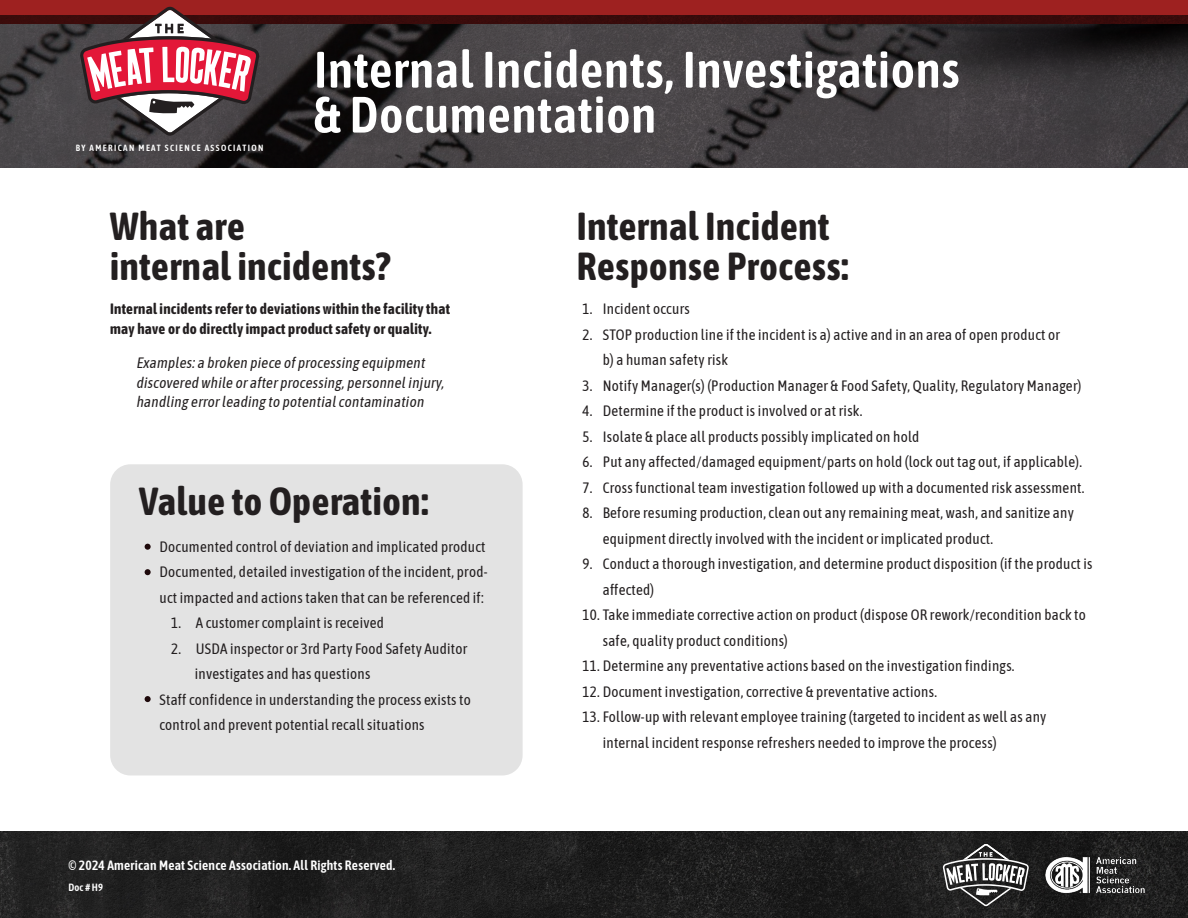
<style>
.page{position:relative;width:1188px;height:918px;background:#fff}
.page>*{position:absolute;margin:0;border:0;box-sizing:border-box;transform-origin:0 0}
.t1{font:600 51px/45px "Asap Condensed";letter-spacing:.02em;color:#fff}
.t2{font:700 39px/40.5px "Asap Condensed";letter-spacing:.02em;color:#231f20}
.t3{font:15px/25.5px "Asap Condensed";letter-spacing:.02em;color:#231f20}
.t4{font:italic 15px/19.5px "Asap Condensed";color:#231f20}
.t5{font:700 15px/19.5px "Asap Condensed";letter-spacing:.02em;color:#231f20}
.t6{font:600 13.5px "Asap Condensed";letter-spacing:.02em;color:#fff}
.t7{font:600 10.5px "Asap Condensed";color:#fff}
.t8{font:600 9px "Asap Condensed";letter-spacing:.16em;color:#fff}
</style>
<div class="page">
<div style="left:110px;top:464px;width:413px;height:311px;background:#e3e3e3;border-radius:20px"></div>
<div style="left:0;top:0;width:1188px;height:23px;background:#9e2120"></div>
<img style="left:0;top:16px;width:1188px;height:151px">
<svg style="left:79px;top:6px;width:181px;height:130px"></svg>
<img style="left:0;top:831px;width:1188px;height:87px">
<svg style="left:943px;top:844px;width:86px;height:62px;background:#575757"></svg>
<img style="left:1043px;top:844px;width:104px;height:62px">
<svg style="left:145px;top:544px;width:6px;height:6px"></svg>
<svg style="left:145px;top:569px;width:6px;height:6px"></svg>
<svg style="left:145px;top:696px;width:6px;height:6px"></svg>
<p class="t8" style="left:76px;top:142px;width:189px">BY AMERICAN MEAT SCIENCE ASSOCIATION</p>
<p class="t1" style="left:314px;top:44px;width:647px">Internal Incidents, Investigations &amp; Documentation</p>
<p class="t2" style="left:110px;top:203px;width:282px">What are<br>internal incidents?</p>
<p class="t2" style="left:577px;top:203px;width:273px">Internal Incident<br>Response Process:</p>
<p class="t5" style="left:110px;top:298px;width:341px">Internal incidents refer to deviations within the facility that may have or do directly impact product safety or quality.</p>
<p class="t4" style="left:136px;top:353px;width:312px">Examples:a broken piece ofprocessing equipment discovered while orafterprocessing,personnelinj ury, handling errorleading to potentialcontamination</p>
<p class="t2" style="left:139px;top:479px;width:291px">Value to Operation:</p>
<p class="t3" style="left:146px;top:533px;width:341px">• Documented control of deviation and implicated product</p>
<p class="t3" style="left:146px;top:558px;width:343px;text-align:right">• Documented, detailed investigation of the incident, prod&shy;uct impacted and actions taken that can be referenced if:</p>
<p class="t3" style="left:171px;top:609px;width:214px">1. A customer complaint is received</p>
<p class="t3" style="left:195px;top:635px;width:274px;text-indent:-24px">2. USDA inspector or 3rd Party Food Safety Auditor investigates and has questions</p>
<p class="t3" style="left:159px;top:686px;width:313px;text-indent:-14px">• Staff confidence in understanding the process exists to control and prevent potential recall situations</p>
<p class="t6" style="left:68px;top:856px;width:328px">© 2024 American Meat Science Association. All Rights Reserved.</p>
<p class="t7" style="left:68px;top:880px;width:36px">Doc # H9</p>
<p class="t3" style="left:582px;top:295px;width:109px">1. Incident occurs</p>
<p class="t3" style="left:603px;top:321px;width:459px;text-indent:-20px">2. STOP production line if the incident is a) active and in an area of open product or b) a human safety risk</p>
<p class="t3" style="left:582px;top:372px;width:500px">3. Notify Manager(s) (Production Manager &amp; Food Safety, Quality, Regulatory Manager)</p>
<p class="t3" style="left:582px;top:397px;width:282px">4. Determine if the product is involved or at risk.</p>
<p class="t3" style="left:582px;top:423px;width:338px">5. Isolate &amp; place all products possibly implicated on hold</p>
<p class="t3" style="left:582px;top:448px;width:501px">6. Put any affected/damaged equipment/parts on hold (lock out tag out, if applicable).</p>
<p class="t3" style="left:582px;top:474px;width:504px">7. Cross functional team investigation followed up with a documented risk assessment.</p>
<p class="t3" style="left:603px;top:499px;width:473px;text-indent:-20px">8. Before resuming production, clean out any remaining meat, wash, and sanitize any equipment directly involved with the incident or implicated product.</p>
<p class="t3" style="left:603px;top:550px;width:491px;text-indent:-20px">9. Conduct a thorough investigation, and determine product disposition (if the product is affected)</p>
<p class="t3" style="left:603px;top:601px;width:485px;text-indent:-20px">10. Take immediate corrective action on product (dispose OR rework/recondition back to safe, quality product conditions)</p>
<p class="t3" style="left:582px;top:652px;width:434px">11. Determine any preventative actions based on the investigation findings.</p>
<p class="t3" style="left:582px;top:678px;width:356px">12. Document investigation, corrective &amp; preventative actions.</p>
<p class="t3" style="left:603px;top:703px;width:445px;text-indent:-20px">13. Follow-up with relevant employee training (targeted to incident as well as any internal incident response refreshers needed to improve the process)</p>
</div>
